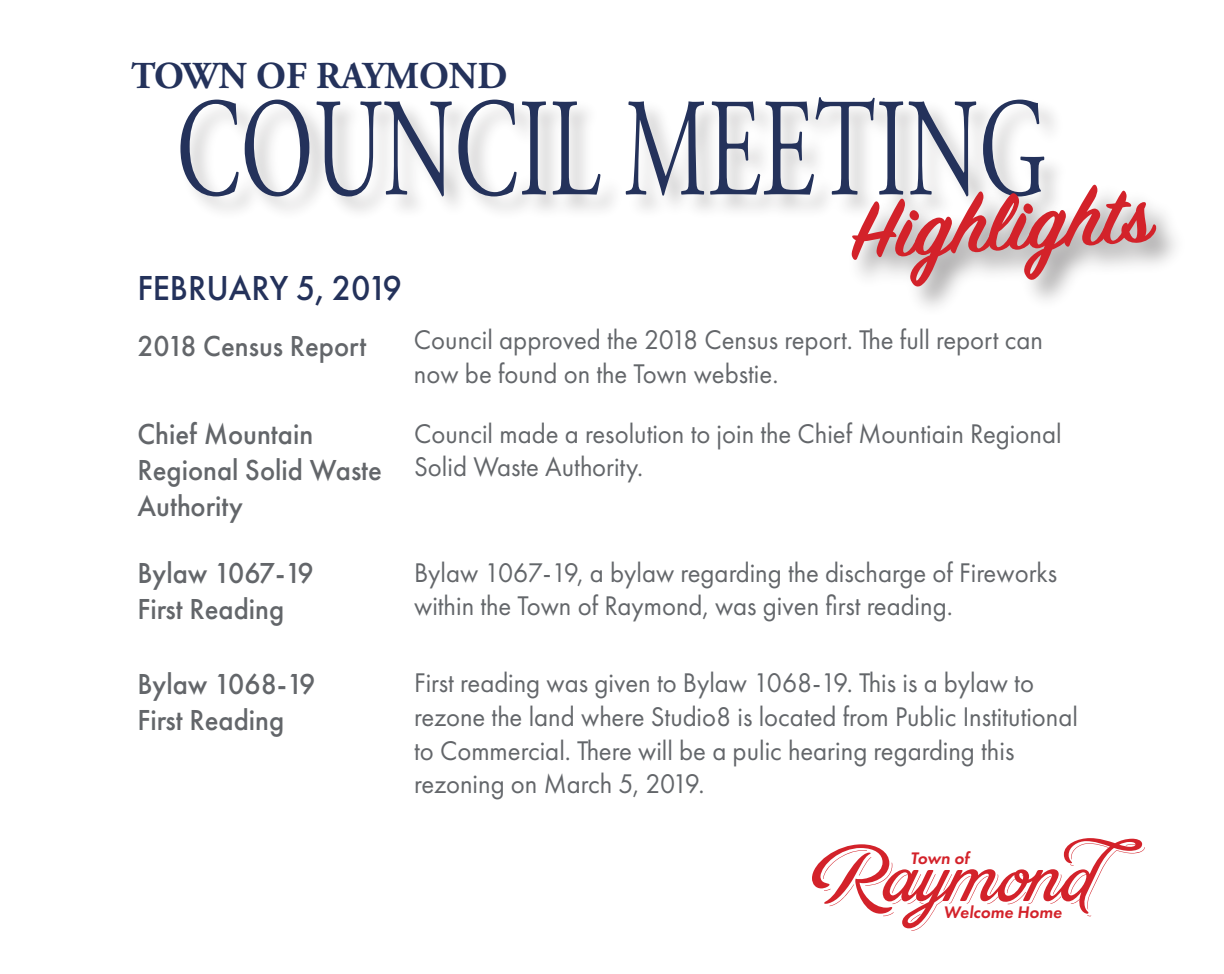
<style>
.page{position:relative;width:1224px;height:974px;background:#fff}
.page>*{position:absolute;margin:0;border:0;box-sizing:border-box;transform-origin:0 0}
.t1{font:140px "Adobe Garamond Pro";color:#24325b;scale:.66 1}
.t2{font:600 89.2px "Sign Painter House Script";color:#d3222a;scale:1.06 1}
.t3{font:700 38px "Adobe Garamond Pro";color:#24325b}
.t4{font:500 36px "Futura PT";color:#24325b;scale:.95 1}
.t5{font:500 30px/36px "Futura PT";color:#63666a;scale:.95 1}
.t6{font:28px/33.6px "Futura PT";color:#63666a;scale:.95 1}
.t7{font:italic 600 17.4px "Futura PT";color:#d3222a}
</style>
<div class="page">
<svg style="left:812px;top:838px;width:333px;height:93px"></svg>
<h3 class="t3" style="left:131px;top:54px;width:378px">TOWN OF RAYMOND</h3>
<h1 class="t1" style="left:176px;top:66px;width:1321px">COUNCIL MEETING</h1>
<h2 class="t2" style="left:847px;top:177px;width:287px;rotate:-3deg">Highlights</h2>
<p class="t4" style="left:137px;top:266px;width:280px">FEBRUARY 5, 2019</p>
<p class="t5" style="left:137px;top:328px;width:242px">2018 Census Report</p>
<p class="t6" style="left:414px;top:323px;width:664px">Council approved the 2018 Census report. The full report can now be found on the Town webstie.</p>
<p class="t5" style="left:138px;top:416px;width:259px">Chief Mountain<br>Regional Solid Waste<br>Authority</p>
<p class="t6" style="left:414px;top:416px;width:683px">Council made a resolution to join the Chief Mountiain Regional<br>Solid Waste Authority.</p>
<p class="t5" style="left:138px;top:555px;width:187px">Bylaw 1067-19<br>First Reading</p>
<p class="t6" style="left:414px;top:555px;width:678px">Bylaw 1067-19, a bylaw regarding the discharge of Fireworks within the Town of Raymond, was given first reading.</p>
<p class="t5" style="left:138px;top:666px;width:189px">Bylaw 1068-19<br>First Reading</p>
<p class="t6" style="left:414px;top:666px;width:700px">First reading was given to Bylaw 1068-19. This is a bylaw to rezone the land where Studio8 is located from Public Institutional to Commercial. There will be a pulic hearing regarding this rezoning on March 5, 2019.</p>
<p class="t7" style="left:910px;top:846px;width:60px">Town of</p>
<p class="t7" style="left:943px;top:901px;width:120px">Welcome Home</p>
</div>
